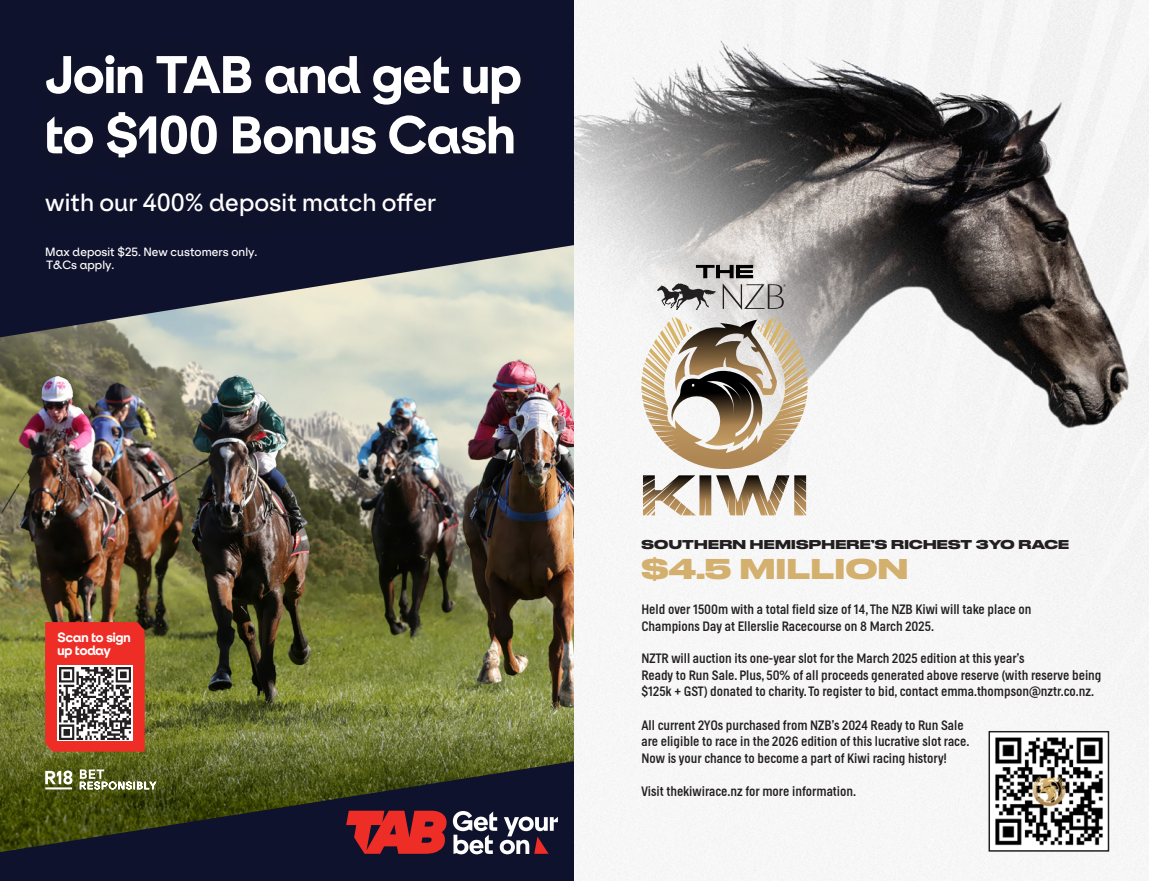
<style>
.page{position:relative;width:1149px;height:881px;background:#fff}
.page>*{position:absolute;margin:0;border:0;box-sizing:border-box;transform-origin:0 0}
.t1{font:800 50.25px/60.3px "ES Klarheit Plakat";color:#fff}
.t2{font:700 26.85px "Druk Wide";letter-spacing:.02em;color:#d4b06e}
.t3{font:500 23.1px "ES Klarheit Kurrent";color:#fff}
.t4{font:13.5px/16.5px "Helsinki";color:#231f20}
.t5{font:800 12.6px/13.4px "ES Klarheit Plakat";color:#fff}
.t6{font:700 12px "Druk Wide";letter-spacing:.02em;color:#231f20}
.t7{font:500 11.1px/13.4px "ES Klarheit Kurrent";color:#fff}
</style>
<div class="page">
<img style="left:0;top:337px;width:574px;height:423px">
<svg style="left:0;top:186px;width:574px;height:151px;background:#60636c"></svg>
<div style="left:0;top:0;width:574px;height:186px;background:#0f122c"></div>
<svg style="left:0;top:760px;width:574px;height:120px;background:#272d21"></svg>
<div style="left:27px;top:173px;width:431px;height:65px;background:#0f122b"></div>
<svg style="left:346px;top:810px;width:100px;height:43px;background:#b92627"></svg>
<svg style="left:453px;top:810px;width:104px;height:44px"></svg>
<svg style="left:45px;top:711px;width:100px;height:40px;background:#eb382f"></svg>
<div style="left:45px;top:644px;width:100px;height:67px;background:#ee2d26"></div>
<div style="left:57px;top:665px;width:76px;height:75px;background:linear-gradient(to bottom,#fff,#fff)"></div>
<img style="left:59px;top:667px;width:72px;height:71px">
<div style="left:45px;top:621px;width:100px;height:42px;background:#ee2d26"></div>
<svg style="left:80px;top:766px;width:76px;height:23px"></svg>
<svg style="left:45px;top:767px;width:27px;height:22px"></svg>
<img style="left:574px;top:0;width:574px;height:880px">
<svg style="left:642px;top:475px;width:164px;height:41px"></svg>
<svg style="left:641px;top:317px;width:166px;height:152px"></svg>
<svg style="left:657px;top:265px;width:128px;height:45px;background:#b0aead"></svg>
<img style="left:990px;top:732px;width:116px;height:117px">
<div style="left:988px;top:730px;width:120px;height:121px;border:1px solid #231f20"></div>
<h1 class="t1" style="left:45px;top:40px;width:477px">Join TAB and get up to $100 Bonus Cash</h1>
<h3 class="t3" style="left:45px;top:183px;width:392px">with our 400% deposit match offer</h3>
<p class="t7" style="left:45px;top:244px;width:213px">Max deposit $25. New customers only.<br>T&amp;Cs apply.</p>
<p class="t5" style="left:57px;top:629px;width:75px">Scan to sign up today</p>
<p class="t6" style="left:641px;top:534px;width:429px">SOUTHERN HEMISPHERE’S RICHEST 3YO RACE</p>
<h2 class="t2" style="left:641px;top:546px;width:268px">$4.5 MILLION</h2>
<p class="t4" style="left:641px;top:600px;width:391px">Held over 1500m with a total field size of 14, The NZB Kiwi will take place on<br>Champions Day at Ellerslie Racecourse on 8 March 2025.</p>
<p class="t4" style="left:641px;top:650px;width:461px">NZTR will auction its one-year slot for the March 2025 edition at this year’s<br>Ready to Run Sale. Plus, 50% of all proceeds generated above reserve (with reserve being $125k + GST) donated to charity. To register to bid, contact emma.thompson@nztr.co.nz.</p>
<p class="t4" style="left:641px;top:716px;width:329px">All current 2YOs purchased from NZB’s 2024 Ready to Run Sale are eligible to race in the 2026 edition of this lucrative slot race.<br>Now is your chance to become a part of Kiwi racing history!</p>
<p class="t4" style="left:641px;top:782px;width:216px">Visit thekiwirace.nz for more information.</p>
</div>
